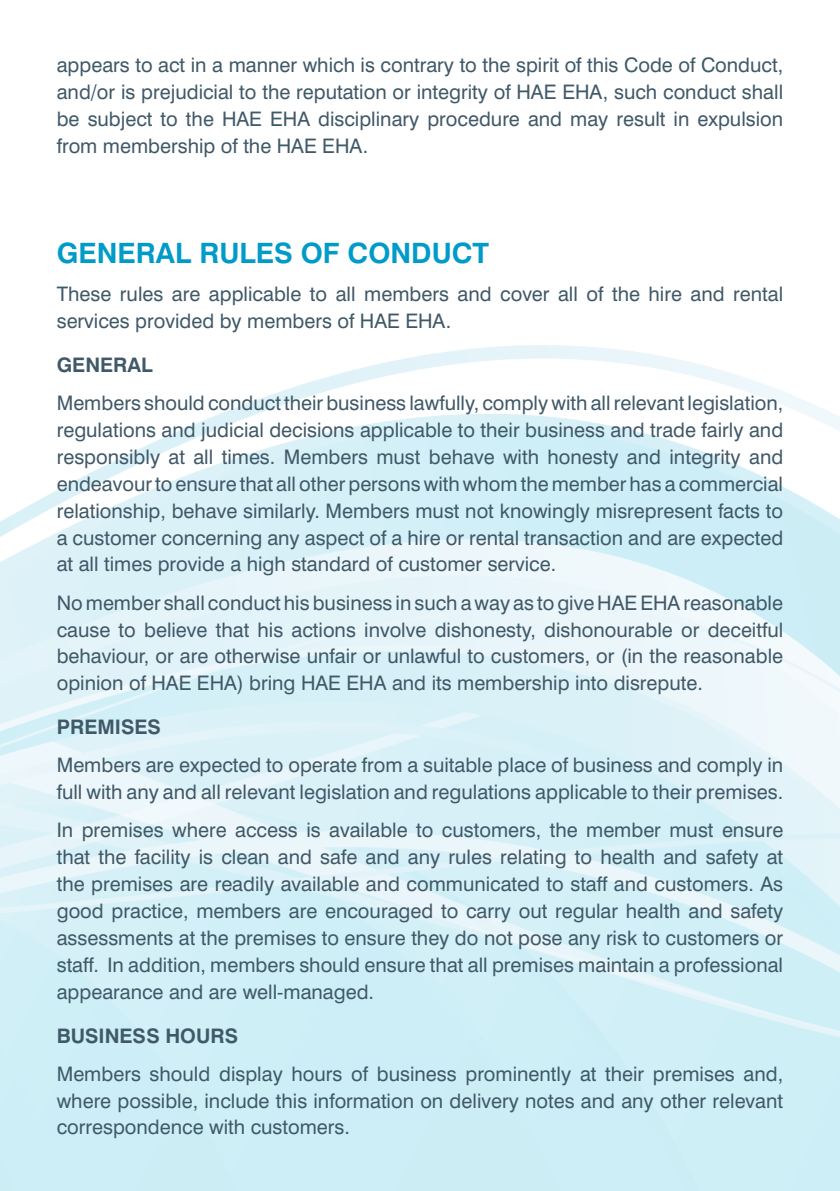
<style>
.page{position:relative;width:840px;height:1191px;background:#fff}
.page>*{position:absolute;margin:0;border:0;box-sizing:border-box;transform-origin:0 0}
.t1{font:700 28px "Swiss 721 BT";color:#009bc8}
.t2{font:20px/26.8px "Swiss 721 BT";color:#405968;text-align:justify}
.t3{font:700 20px "Swiss 721 BT";color:#405968}
</style>
<div class="page">
<p class="t2" style="left:57px;top:51px;width:727px">appears to act in a manner which is contrary to the spirit of this Code of Conduct, and/or is prejudicial to the reputation or integrity of HAE EHA, such conduct shall be subject to the HAE EHA disciplinary procedure and may result in expulsion from membership of the HAE EHA.</p>
<h1 class="t1" style="left:57px;top:236px;width:434px">GENERAL RULES OF CONDUCT</h1>
<p class="t2" style="left:57px;top:280px;width:727px">These rules are applicable to all members and cover all of the hire and rental services provided by members of HAE EHA.</p>
<p class="t3" style="left:57px;top:353px;width:98px">GENERAL</p>
<p class="t2" style="left:57px;top:389px;width:727px">Members should conduct their business lawfully, comply with all relevant legislation, regulations and judicial decisions applicable to their business and trade fairly and responsibly at all times. Members must behave with honesty and integrity and endeavour to ensure that all other persons with whom the member has a commercial relationship, behave similarly. Members must not knowingly misrepresent facts to a customer concerning any aspect of a hire or rental transaction and are expected at all times provide a high standard of customer service.</p>
<p class="t2" style="left:57px;top:589px;width:727px">No member shall conduct his business in such a way as to give HAE EHA reasonable cause to believe that his actions involve dishonesty, dishonourable or deceitful behaviour, or are otherwise unfair or unlawful to customers, or (in the reasonable opinion of HAE EHA) bring HAE EHA and its membership into disrepute.</p>
<p class="t3" style="left:57px;top:715px;width:105px">PREMISES</p>
<p class="t2" style="left:57px;top:751px;width:727px">Members are expected to operate from a suitable place of business and comply in full with any and all relevant legislation and regulations applicable to their premises.</p>
<p class="t2" style="left:57px;top:816px;width:727px">In premises where access is available to customers, the member must ensure that the facility is clean and safe and any rules relating to health and safety at the premises are readily available and communicated to staff and customers. As good practice, members are encouraged to carry out regular health and safety assessments at the premises to ensure they do not pose any risk to customers or staff. In addition, members should ensure that all premises maintain a professional appearance and are well-managed.</p>
<p class="t3" style="left:57px;top:1023px;width:183px">BUSINESS HOURS</p>
<p class="t2" style="left:57px;top:1060px;width:727px">Members should display hours of business prominently at their premises and, where possible, include this information on delivery notes and any other relevant correspondence with customers.</p>
</div>
